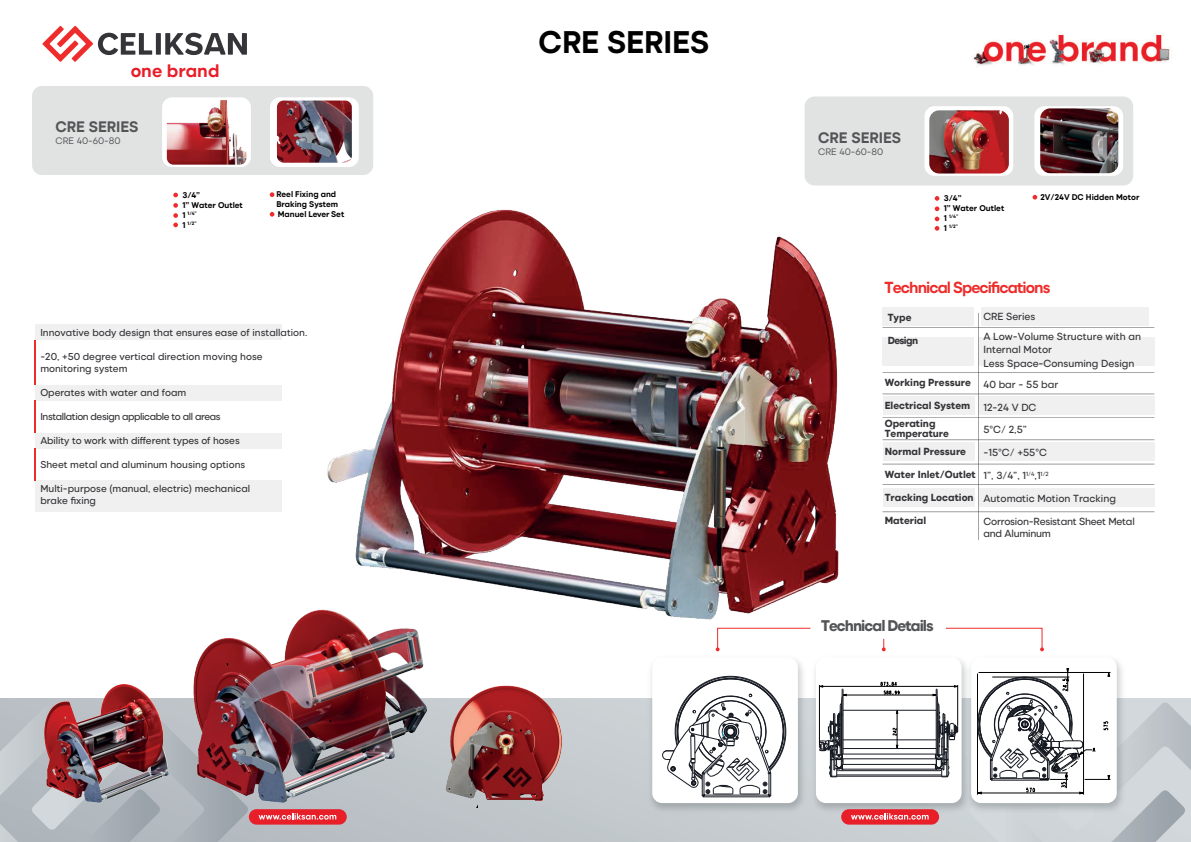
<style>
.page{position:relative;width:1191px;height:842px;background:#fff}
.page>*{position:absolute;margin:0;border:0;box-sizing:border-box;transform-origin:0 0}
.t1{font:700 31.2px "Izmir";color:#000001}
.t2{font:700 18.1px "Izmir";color:#e81e28}
.t3{font:700 16px "Izmir";letter-spacing:-.06em;color:#ee2c2b}
.t4{font:800 15.5px "Izmir";letter-spacing:-.06em;color:#525456}
.t5{font:700 15.2px "Izmir";color:#525456}
.t6{font:500 10.3px/19.9px "Izmir";color:#353438}
.t7{font:800 10.3px/18px "Izmir";color:#353438}
.t8{font:500 10.3px/12.3px "Izmir";letter-spacing:-.02em;color:#353438}
.t9{font:500 10px/12px "Izmir";color:#353438}
.t10{font:500 10px "Izmir";letter-spacing:-.04em;color:#353438}
.t11{font:9.4px "Izmir";color:#525456}
.t12{font:700 8.3px/10px "Izmir";color:#000001}
.t13{font:700 4.8px/10px "Izmir";color:#000001}
.s1{font-size:8.3px}
</style>
<div class="page">
<div style="left:36px;top:325px;width:246px;height:15px;background:#f0f0f0"></div>
<div style="left:36px;top:385px;width:246px;height:15px;background:#f0f0f0"></div>
<div style="left:36px;top:433px;width:246px;height:16px;background:#f0f0f0"></div>
<div style="left:36px;top:480px;width:246px;height:32px;background:#f0f0f0"></div>
<svg style="left:250px;top:699px;width:717px;height:143px;background:#c2c7cc"></svg>
<img style="left:644px;top:659px;width:319px;height:157px">
<div style="left:816px;top:657px;width:145px;height:146px;background:#fff;border-radius:10px"></div>
<div style="left:32px;top:86px;width:341px;height:89px;background:#e1e2e2;border-radius:10px"></div>
<div style="left:804px;top:96px;width:329px;height:90px;background:#e1e2e2;border-radius:10px"></div>
<img style="left:973px;top:34px;width:197px;height:32px">
<svg style="left:0;top:805px;width:250px;height:37px;background:#aeb6bb"></svg>
<img style="left:270px;top:209px;width:649px;height:411px">
<div style="left:156px;top:33px;width:5px;height:22px;background:#353438"></div>
<svg style="left:165px;top:33px;width:82px;height:22px"></svg>
<svg style="left:42px;top:26px;width:110px;height:36px"></svg>
<div style="left:162px;top:97px;width:89px;height:70px;background:#fff;border-radius:10px"></div>
<div style="left:270px;top:97px;width:89px;height:70px;background:#fff;border-radius:10px"></div>
<img style="left:167px;top:100px;width:79px;height:65px">
<img style="left:277px;top:101px;width:75px;height:62px">
<svg style="left:173px;top:193px;width:5px;height:4px"></svg>
<svg style="left:173px;top:203px;width:5px;height:24px"></svg>
<svg style="left:270px;top:192px;width:4px;height:5px"></svg>
<svg style="left:270px;top:212px;width:4px;height:5px"></svg>
<div style="left:924px;top:106px;width:89px;height:70px;background:#fff;border-radius:10px"></div>
<svg style="left:1034px;top:106px;width:89px;height:70px"></svg>
<img style="left:1040px;top:108px;width:78px;height:65px">
<svg style="left:1032px;top:195px;width:5px;height:5px"></svg>
<div style="left:652px;top:657px;width:146px;height:146px;background:#fff;border-radius:10px"></div>
<img style="left:963px;top:659px;width:158px;height:157px">
<div style="left:971px;top:657px;width:145px;height:146px;background:#fff;border-radius:10px"></div>
<div style="left:810px;top:613px;width:136px;height:26px;background:#fff;border-radius:11px"></div>
<svg style="left:715px;top:627px;width:329px;height:24px"></svg>
<img style="left:929px;top:110px;width:80px;height:64px">
<hr style="left:34px;top:340px;width:2px;height:45px;background:#ee2c2b">
<hr style="left:34px;top:400px;width:2px;height:33px;background:#ee2c2b">
<hr style="left:34px;top:448px;width:2px;height:32px;background:#ee2c2b">
<img style="left:119px;top:606px;width:359px;height:201px">
<img style="left:0;top:681px;width:220px;height:124px">
<img style="left:376px;top:679px;width:236px;height:132px">
<svg style="left:967px;top:668px;width:224px;height:174px"></svg>
<svg style="left:880px;top:681px;width:19px;height:14px"></svg>
<svg style="left:892px;top:728px;width:4px;height:8px"></svg>
<hr style="left:831px;top:776px;width:115px;height:1px;background:#151921">
<hr style="left:836px;top:775px;width:105px;height:1px;background:#151921">
<hr style="left:838px;top:770px;width:102px;height:1px;background:#151921">
<hr style="left:843px;top:748px;width:93px;height:1px;background:#151921">
<hr style="left:843px;top:740px;width:93px;height:1px;background:#151921">
<hr style="left:843px;top:710px;width:93px;height:1px;background:#151921">
<hr style="left:897px;top:713px;width:1px;height:32px;background:#000001">
<hr style="left:846px;top:695px;width:87px;height:1px;background:#000001">
<hr style="left:822px;top:686px;width:132px;height:1px;background:#000001">
<hr style="left:957px;top:685px;width:1px;height:41px;background:#000001">
<hr style="left:842px;top:769px;width:93px;height:1px;background:#151921">
<hr style="left:842px;top:764px;width:93px;height:1px;background:#151921">
<hr style="left:842px;top:759px;width:93px;height:1px;background:#151921">
<hr style="left:842px;top:754px;width:93px;height:1px;background:#151921">
<hr style="left:936px;top:689px;width:1px;height:66px;background:#151921">
<hr style="left:937px;top:704px;width:1px;height:51px;background:#151921">
<hr style="left:939px;top:705px;width:1px;height:48px;background:#151921">
<svg style="left:932px;top:689px;width:7px;height:17px"></svg>
<svg style="left:819px;top:685px;width:27px;height:93px"></svg>
<svg style="left:935px;top:712px;width:23px;height:66px"></svg>
<hr style="left:703px;top:797px;width:67px;height:1px;background:#151921">
<svg style="left:662px;top:675px;width:125px;height:122px"></svg>
<div style="left:980px;top:307px;width:168px;height:18px;background:#f0f0f0"></div>
<div style="left:977px;top:337px;width:177px;height:28px;background:#f0f0f0"></div>
<div style="left:977px;top:397px;width:177px;height:18px;background:#f0f0f0"></div>
<div style="left:882px;top:307px;width:92px;height:18px;background:#f0f0f0"></div>
<div style="left:882px;top:337px;width:92px;height:28px;background:#f0f0f0"></div>
<hr style="left:978px;top:313px;width:1px;height:227px;background:#35393b">
<hr style="left:882px;top:327px;width:272px;height:1px;background:#35393b">
<hr style="left:882px;top:394px;width:272px;height:1px;background:#35393b">
<hr style="left:882px;top:372px;width:272px;height:1px;background:#35393b">
<div style="left:883px;top:397px;width:91px;height:18px;background:#f0f0f0"></div>
<div style="left:977px;top:443px;width:177px;height:18px;background:#f0f0f0"></div>
<div style="left:883px;top:443px;width:91px;height:18px;background:#f0f0f0"></div>
<div style="left:977px;top:489px;width:177px;height:18px;background:#f0f0f0"></div>
<div style="left:883px;top:489px;width:91px;height:18px;background:#f0f0f0"></div>
<hr style="left:882px;top:417px;width:272px;height:1px;background:#35393b">
<hr style="left:882px;top:439px;width:272px;height:1px;background:#35393b">
<hr style="left:882px;top:464px;width:272px;height:1px;background:#35393b">
<hr style="left:882px;top:484px;width:272px;height:1px;background:#35393b">
<hr style="left:882px;top:511px;width:272px;height:1px;background:#35393b">
<div style="left:249px;top:809px;width:98px;height:16px;background:#e81e29;border-radius:8px"></div>
<svg style="left:259px;top:813px;width:77px;height:7px"></svg>
<div style="left:841px;top:809px;width:98px;height:16px;background:#e81e29;border-radius:8px"></div>
<svg style="left:851px;top:813px;width:77px;height:7px"></svg>
<svg style="left:934px;top:196px;width:5px;height:15px"></svg>
<svg style="left:934px;top:217px;width:5px;height:14px"></svg>
<h2 class="t2" style="left:131px;top:58px;width:90px">one brand</h2>
<h1 class="t1" style="left:538px;top:20px;width:172px">CRE SERIES</h1>
<h3 class="t5" style="left:55px;top:116px;width:84px">CRE SERIES</h3>
<p class="t11" style="left:55px;top:134px;width:67px">CRE 40-60-80</p>
<h3 class="t5" style="left:818px;top:127px;width:84px">CRE SERIES</h3>
<p class="t11" style="left:818px;top:145px;width:67px">CRE 40-60-80</p>
<p class="t12" style="left:182px;top:189px;width:62px">3/4”<br>1” Water Outlet</p>
<p class="t13" style="left:182px;top:208px;width:16px"><span class="s1">1</span> 1/4”<br><span class="s1">1</span> 1/2”</p>
<p class="t12" style="left:276px;top:189px;width:69px">Reel Fixing and<br>Braking System<br>Manuel Lever Set</p>
<p class="t12" style="left:1040px;top:192px;width:100px">2V/24V DC Hidden Motor</p>
<p class="t12" style="left:943px;top:193px;width:62px">3/4”<br>1” Water Outlet</p>
<p class="t13" style="left:943px;top:211px;width:16px"><span class="s1">1</span> 1/4”<br><span class="s1">1</span> 1/2”</p>
<p class="t9" style="left:40px;top:326px;width:268px">Innovative body design that ensures ease of installation.</p>
<p class="t9" style="left:40px;top:350px;width:224px">-20, +50 degree vertical direction moving hose monitoring system</p>
<p class="t9" style="left:40px;top:386px;width:147px">Operates with water and foam</p>
<p class="t10" style="left:40px;top:409px;width:182px">Installation design applicable to all areas</p>
<p class="t9" style="left:40px;top:434px;width:201px">Ability to work with different types of hoses</p>
<p class="t9" style="left:40px;top:458px;width:206px">Sheet metal and aluminum housing options</p>
<p class="t9" style="left:40px;top:482px;width:211px">Multi-purpose (manual, electric) mechanical brake fixing</p>
<h3 class="t3" style="left:884px;top:277px;width:167px">Technical Specifications</h3>
<p class="t7" style="left:887px;top:307px;width:25px">Type</p>
<p class="t7" style="left:887px;top:330px;width:32px">Design</p>
<p class="t7" style="left:884px;top:373px;width:88px">Working Pressure</p>
<p class="t7" style="left:884px;top:396px;width:87px">Electrical System<br>Operating</p>
<p class="t7" style="left:884px;top:424px;width:83px">Temperature<br>Normal Pressure</p>
<p class="t7" style="left:884px;top:465px;width:93px">Water Inlet/Outlet</p>
<p class="t7" style="left:884px;top:488px;width:90px">Tracking Location</p>
<p class="t7" style="left:884px;top:511px;width:43px">Material</p>
<p class="t6" style="left:983px;top:306px;width:159px">CRE Series<br>A Low-Volume Structure with an</p>
<p class="t6" style="left:983px;top:341px;width:152px;line-height:14px">Internal Motor<br>Less Space-Consuming Design</p>
<p class="t6" style="left:983px;top:373px;width:76px">40 bar - 55 bar</p>
<p class="t6" style="left:983px;top:396px;width:54px">12-24 V DC</p>
<p class="t6" style="left:983px;top:419px;width:45px">5°C/ 2,5”</p>
<p class="t6" style="left:983px;top:442px;width:65px">-15°C/ +55°C</p>
<p class="t6" style="left:983px;top:465px;width:67px">1”, 3/4”, 1<sup>1/4</sup>,1<sup>1/2</sup></p>
<p class="t6" style="left:983px;top:488px;width:134px">Automatic Motion Tracking</p>
<p class="t8" style="left:983px;top:515px;width:153px">Corrosion-Resistant Sheet Metal and Aluminum</p>
<h3 class="t4" style="left:821px;top:614px;width:114px">Technical Details</h3>
</div>
